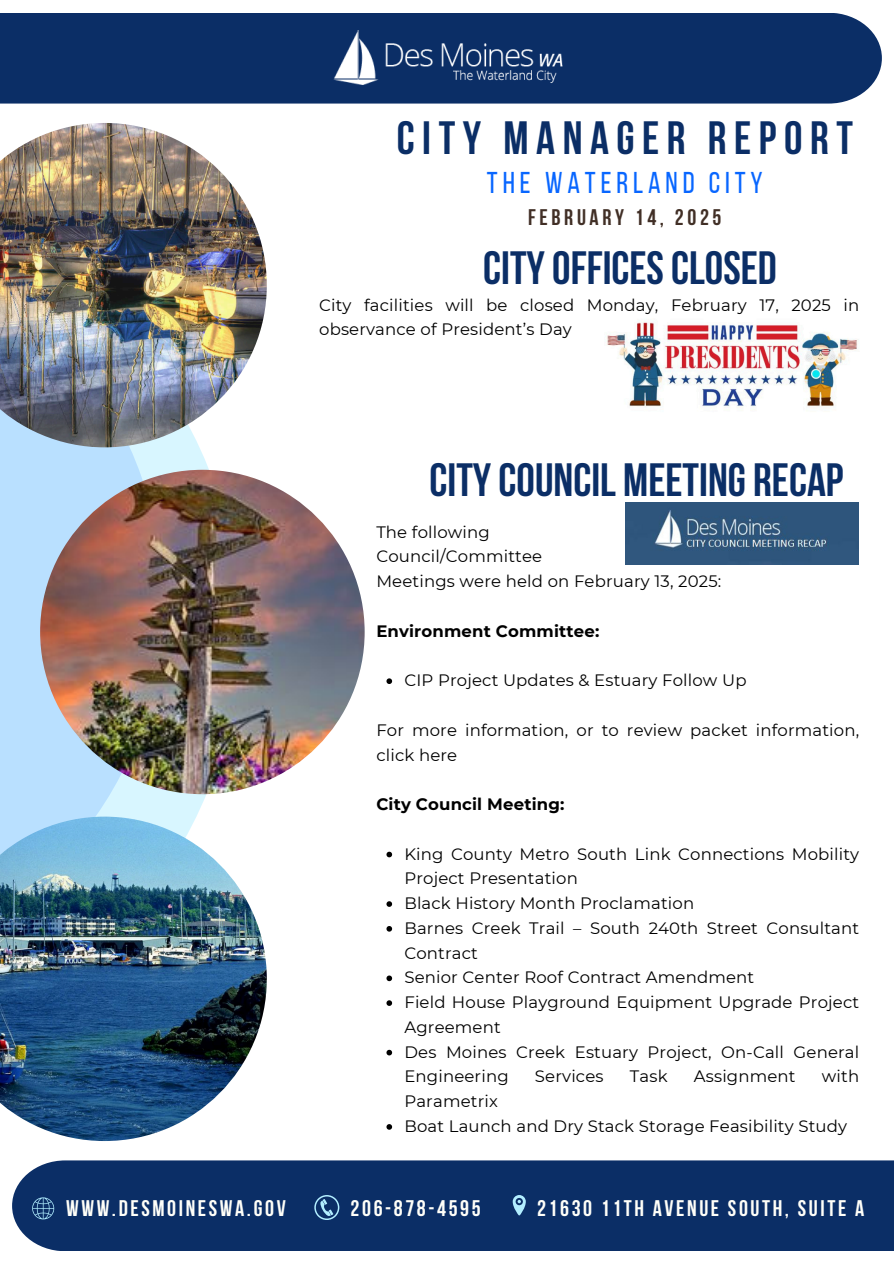
<style>
.page{position:relative;width:894px;height:1264px;background:#fff}
.page>*{position:absolute;margin:0;border:0;box-sizing:border-box;transform-origin:0 0}
.t1{font:700 46.5px "Bebas Neue";color:#0b2e66}
.t2{font:700 46.5px "Bebas Neue";letter-spacing:.16em;color:#0b2e66}
.t3{font:30px "Bebas Neue";letter-spacing:.16em;color:#0866ff}
.t4{font:700 22.5px "Bebas Neue";letter-spacing:.115em;color:#fffff9}
.t5{font:700 22.5px "Bebas Neue";letter-spacing:.16em;color:#412f26}
.t6{font:16.5px/24.8px "Montserrat";letter-spacing:.01em;color:#000}
.t7{font:700 16.5px "Montserrat";letter-spacing:.01em;color:#000}
</style>
<div class="page">
<div style="left:0;top:13px;width:881px;height:91px;background:#0b2e66"></div>
<img style="left:332px;top:31px;width:232px;height:56px">
<div style="left:12px;top:1160px;width:881px;height:91px;background:#0b2e66"></div>
<svg style="left:314px;top:1194px;width:25px;height:25px"></svg>
<svg style="left:512px;top:1194px;width:13px;height:21px"></svg>
<svg style="left:32px;top:1197px;width:22px;height:22px"></svg>
<svg style="left:0;top:447px;width:163px;height:369px;background:#bbe1fe"></svg>
<img style="left:0;top:123px;width:267px;height:324px">
<img style="left:40px;top:470px;width:324px;height:324px;border-radius:50%">
<img style="left:0;top:816px;width:267px;height:324px">
<img style="left:607px;top:320px;width:252px;height:90px">
<img style="left:625px;top:502px;width:233px;height:62px">
<svg style="left:386px;top:678px;width:6px;height:6px"></svg>
<svg style="left:386px;top:851px;width:6px;height:6px"></svg>
<svg style="left:386px;top:901px;width:6px;height:5px"></svg>
<svg style="left:386px;top:926px;width:6px;height:5px"></svg>
<svg style="left:386px;top:975px;width:6px;height:6px"></svg>
<svg style="left:386px;top:1000px;width:6px;height:5px"></svg>
<svg style="left:386px;top:1049px;width:6px;height:6px"></svg>
<svg style="left:386px;top:1124px;width:6px;height:5px"></svg>
<p class="t2" style="left:396px;top:119px;width:457px">CITY MANAGER REPORT</p>
<p class="t3" style="left:487px;top:171px;width:277px">THE WATERLAND CITY</p>
<h2 class="t5" style="left:528px;top:208px;width:195px">FEBRUARY 14, 2025</h2>
<p class="t1" style="left:483px;top:249px;width:295px">CITYOFFICESCLOSED</p>
<p class="t6" style="left:319px;top:292px;width:541px">City facilities will be closed Monday, February 17, 2025 in observance of President’s Day</p>
<p class="t1" style="left:429px;top:460px;width:415px">CITYCOUNCIL MEETING RECAP</p>
<p class="t6" style="left:376px;top:519px;width:115px">The following</p>
<p class="t6" style="left:376px;top:544px;width:167px">Council/Committee</p>
<h6 class="t6" style="left:376px;top:569px;width:346px">Meetings were held on February 13, 2025:</h6>
<p class="t7" style="left:376px;top:620px;width:224px">Environment Committee:</p>
<p class="t6" style="left:404px;top:668px;width:343px">CIP Project Updates &amp; Estuary Follow Up</p>
<h6 class="t6" style="left:376px;top:717px;width:484px">For more information, or to review packet information, click here</h6>
<p class="t7" style="left:376px;top:794px;width:189px">City Council Meeting:</p>
<p class="t6" style="left:404px;top:841px;width:456px">King County Metro South Link Connections Mobility<br>Project Presentation</p>
<p class="t6" style="left:404px;top:890px;width:291px">Black History Month Proclamation</p>
<p class="t6" style="left:404px;top:915px;width:456px">Barnes Creek Trail – South 240th Street Consultant<br>Contract</p>
<p class="t6" style="left:404px;top:965px;width:351px">Senior Center Roof Contract Amendment</p>
<p class="t6" style="left:404px;top:989px;width:456px">Field House Playground Equipment Upgrade Project<br>Agreement</p>
<p class="t6" style="left:404px;top:1039px;width:456px">Des Moines Creek Estuary Project, On-Call General<br>Engineering</p>
<p class="t6" style="left:535px;top:1064px;width:70px">Services</p>
<p class="t6" style="left:629px;top:1064px;width:39px">Task</p>
<p class="t6" style="left:693px;top:1064px;width:103px">Assignment</p>
<p class="t6" style="left:821px;top:1064px;width:39px">with</p>
<p class="t6" style="left:404px;top:1088px;width:95px">Parametrix</p>
<p class="t6" style="left:404px;top:1113px;width:444px">Boat Launch and Dry Stack Storage Feasibility Study</p>
<h1 class="t4" style="left:66px;top:1199px;width:221px">WWW.DESMOINESWA.GOV</h1>
<p class="t4" style="left:350px;top:1199px;width:131px">206-878-4595</p>
<p class="t4" style="left:537px;top:1199px;width:328px">21630 11TH AVENUE SOUTH, SUITE A</p>
</div>
